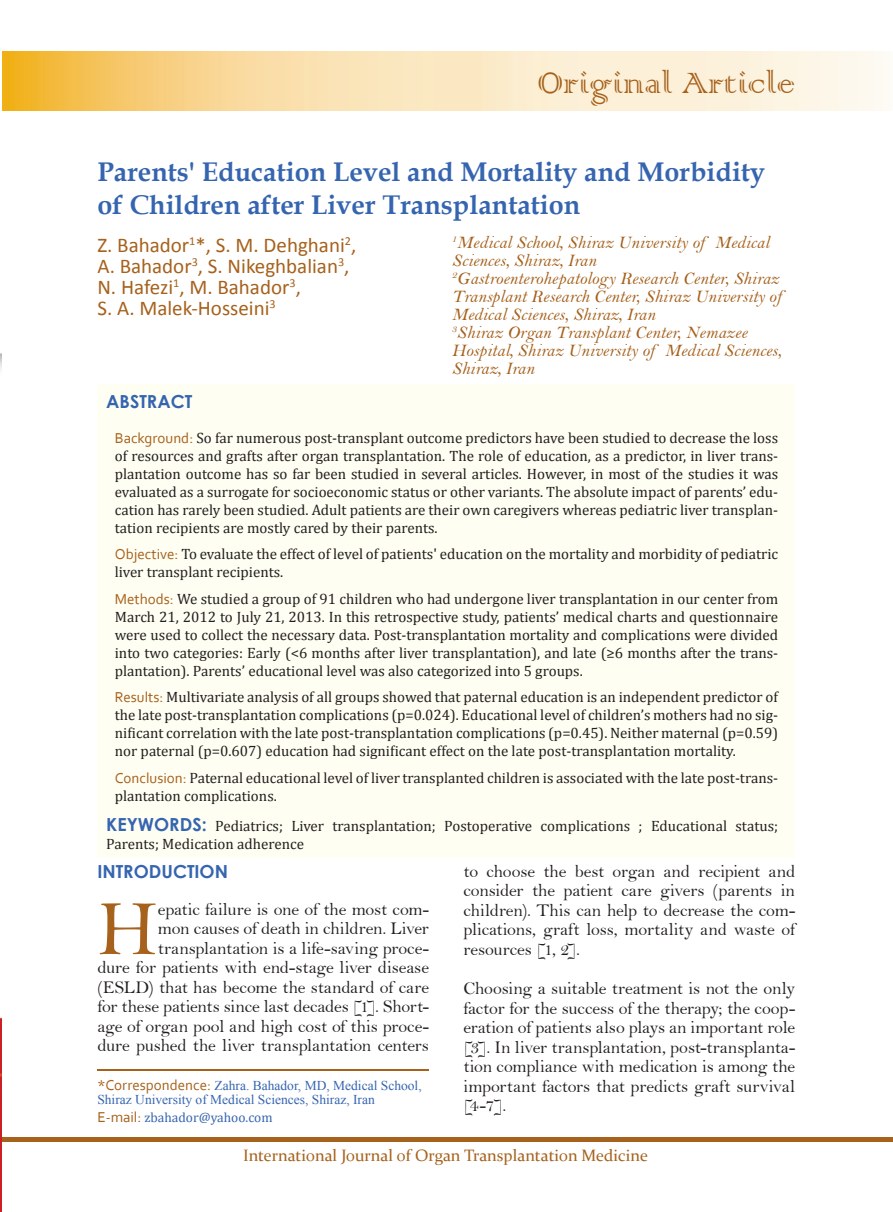
<style>
.page{position:relative;width:893px;height:1212px;background:#fff}
.page>*{position:absolute;margin:0;border:0;box-sizing:border-box;transform-origin:0 0}
.Body_first_Para{font:79.65px "Bell";color:#a6611c}
.Type_of_Article{font:39px "Colonna";color:#a6611c}
.t1{font:700 27px/32.4px "Book Antiqua";color:#3665b0}
.Authors{font:21px/21px "Calibri";color:#a6611c}
.Body_first_Para-2{font:18px/19.5px "Bell";letter-spacing:-.01em;color:#231f20;text-align:right}
.Affiliation{font:18px/18px "Bell MT Italic";color:#a6611c}
.Body{font:18px/19.5px "Bell";letter-spacing:-.01em;color:#231f20;text-align:justify}
.Heading{font:700 18px "Century Gothic";color:#3665b0}
.t2{font:16.5px "Constantia";color:#a6611c}
.Abstract{font:15px/18px "Cambria";color:#231f20;text-align:justify}
.Key_word{font:15px/18px "Cambria";color:#231f20}
.Corespondence{font:13.5px/13.5px "Times New Roman";color:#3665b0}
.Corespondence-2{font:13.5px "Cambria";color:#3665b0}
.s1{font-family:"Corbel";color:#a6611c}
.s2{font-family:"Century Gothic";font-weight:700;font-size:18px;color:#3665b0}
.s3{font-family:"Corbel";font-size:15px;color:#a6611c}
</style>
<div class="page">
<div style="left:0;top:1137px;width:893px;height:5px;background:#a6611c"></div>
<img style="left:2px;top:52px;width:881px;height:59px">
<img style="left:0;top:353px;width:2px;height:859px">
<hr style="left:97px;top:1069px;width:332px;height:1px;background:#a6611c">
<div style="left:98px;top:385px;width:697px;height:473px;background:#fffef2"></div>
<p class="Type_of_Article" style="left:538px;top:57px;width:259px">Original Article</p>
<p class="t1" style="left:97px;top:156px;width:669px">Parents' Education Level and Mortality and Morbidity of Children after Liver Transplantation</p>
<p class="Authors" style="left:97px;top:234px;width:260px">Z. Bahador<sup>1</sup>*, S. M. Dehghani<sup>2</sup>,<br>A. Bahador<sup>3</sup>, S. Nikeghbalian<sup>3</sup>,<br>N. Hafezi<sup>1</sup>, M. Bahador<sup>3</sup>,<br>S. A. Malek-Hosseini<sup>3</sup></p>
<p class="Affiliation" style="left:452px;top:233px;width:319px"><sup>1</sup>Medical School, Shiraz University of Medical<br>Sciences, Shiraz, Iran</p>
<p class="Affiliation" style="left:452px;top:269px;width:331px"><sup>2</sup>Gastroenterohepatology Research Center, Shiraz<br>Transplant Research Center, Shiraz University of<br>Medical Sciences, Shiraz, Iran</p>
<p class="Affiliation" style="left:452px;top:323px;width:331px"><sup>3</sup>Shiraz Organ Transplant Center, Nemazee<br>Hospital, Shiraz University of Medical Sciences,<br>Shiraz, Iran</p>
<p class="Heading" style="left:106px;top:387px;width:88px">ABSTRACT</p>
<p class="Abstract" style="left:115px;top:428px;width:665px"><span class="s1">Background:</span> So far numerous post-transplant outcome predictors have been studied to decrease the loss of resources and grafts after organ transplantation. The role of education, as a predictor, in liver trans&shy;plantation outcome has so far been studied in several articles. However, in most of the studies it was evaluated as a surrogate for socioeconomic status or other variants. The absolute impact of parents’ edu&shy;cation has rarely been studied. Adult patients are their own caregivers whereas pediatric liver transplan&shy;tation recipients are mostly cared by their parents.</p>
<p class="Abstract" style="left:115px;top:545px;width:665px"><span class="s1">Objective:</span> To evaluate the effect of level of patients' education on the mortality and morbidity of pediatric liver transplant recipients.</p>
<p class="Abstract" style="left:115px;top:589px;width:665px"><span class="s1">Methods:</span> We studied a group of 91 children who had undergone liver transplantation in our center from March 21, 2012 to July 21, 2013. In this retrospective study, patients’ medical charts and questionnaire were used to collect the necessary data. Post-transplantation mortality and complications were divided into two categories: Early (&lt;6 months after liver transplantation), and late (≥6 months after the trans&shy;plantation). Parents’ educational level was also categorized into 5 groups.</p>
<p class="Abstract" style="left:115px;top:688px;width:665px"><span class="s1">Results:</span> Multivariate analysis of all groups showed that paternal education is an independent predictor of the late post-transplantation complications (p=0.024). Educational level of children’s mothers had no sig&shy;nificant correlation with the late post-transplantation complications (p=0.45). Neither maternal (p=0.59) nor paternal (p=0.607) education had significant effect on the late post-transplantation mortality.</p>
<p class="Abstract" style="left:115px;top:768px;width:665px"><span class="s1">Conclusion:</span> Paternal educational level of liver transplanted children is associated with the late post-trans&shy;plantation complications.</p>
<p class="Key_word" style="left:106px;top:816px;width:673px"><span class="s2">KEYWORDS:</span> Pediatrics; Liver transplantation; Postoperative complications ; Educational status;<br>Parents; Medication adherence</p>
<p class="Heading" style="left:97px;top:858px;width:132px">INTRODUCTION</p>
<p class="Body_first_Para" style="left:97px;top:881px;width:62px">H</p>
<p class="Body_first_Para-2" style="left:463px;top:861px;width:333px;text-align:justify">to choose the best organ and recipient and consider the patient care givers (parents in children). This can help to decrease the com&shy;plications, graft loss, mortality and waste of resources [1, 2].</p>
<p class="Body" style="left:463px;top:978px;width:333px">Choosing a suitable treatment is not the only factor for the success of the therapy; the coop&shy;eration of patients also plays an important role [3]. In liver transplantation, post-transplanta&shy;tion compliance with medication is among the important factors that predicts graft survival [4-7].</p>
<p class="Body_first_Para-2" style="left:97px;top:899px;width:333px">epatic failure is one of the most com-<br>mon causes of death in children. Liver transplantation is a life-saving proce-<br>dure for patients with end-stage liver disease (ESLD) that has become the standard of care for these patients since last decades [1]. Short&shy;age of organ pool and high cost of this proce&shy;dure pushed the liver transplantation centers</p>
<p class="Corespondence" style="left:97px;top:1079px;width:326px"><span class="s3">*Correspondence:</span> Zahra. Bahador, MD, Medical School,<br>Shiraz University of Medical Sciences, Shiraz, Iran</p>
<p class="Corespondence-2" style="left:97px;top:1109px;width:177px"><span class="s3">E-mail:</span> zbahador@yahoo.com</p>
<p class="t2" style="left:243px;top:1144px;width:406px">International Journal of Organ Transplantation Medicine</p>
</div>
